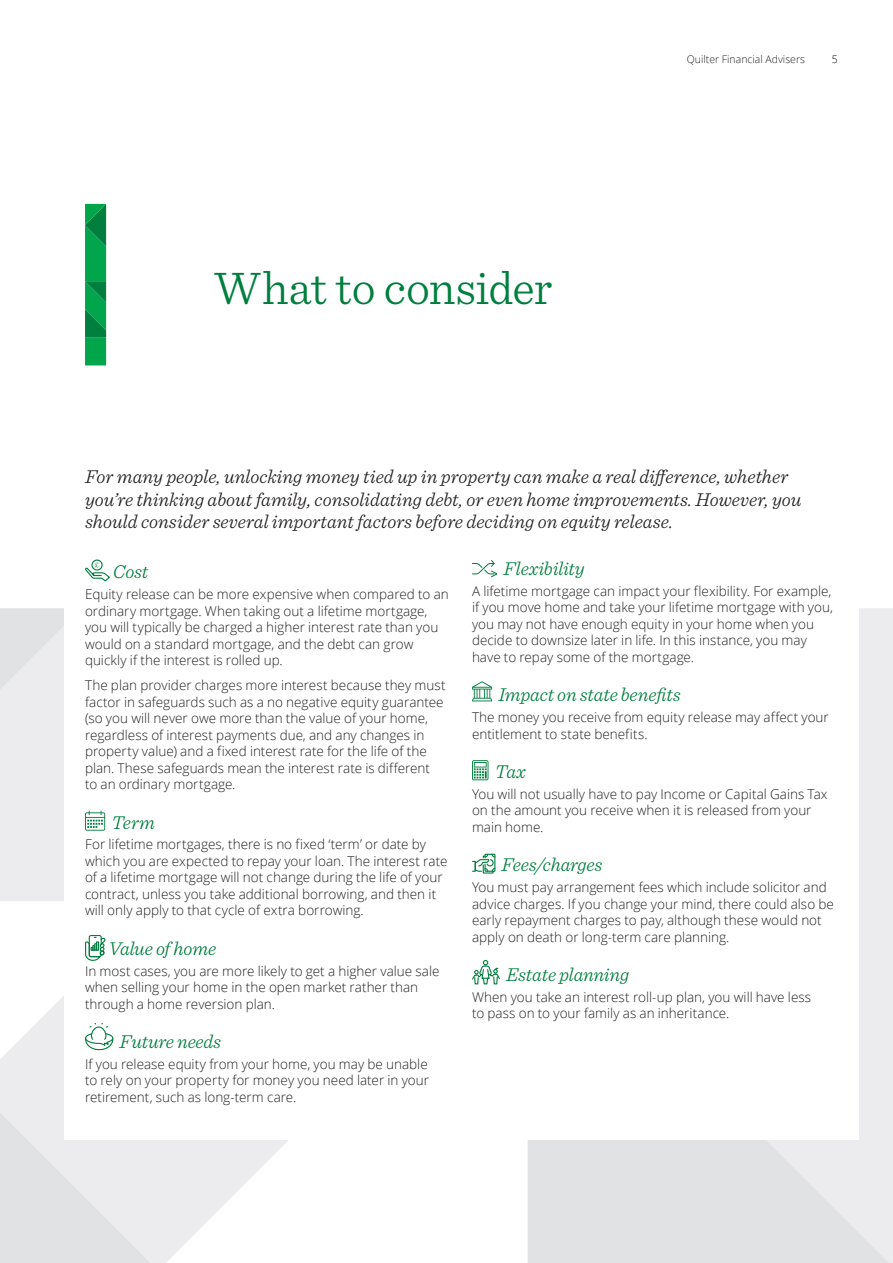
<style>
.page{position:relative;width:893px;height:1263px;background:#fff}
.page>*{position:absolute;margin:0;border:0;box-sizing:border-box;transform-origin:0 0}
.t1{font:300 48px "Sentinel";letter-spacing:-.01em;color:#007e3e}
.t2{font:italic 300 19.5px/22.5px "Sentinel";color:#231f20}
.t3{font:italic 300 19.5px "Sentinel";letter-spacing:-.01em;color:#007e3e}
.t4{font:300 13.5px/16.5px "Open Sans";color:#231f20}
.t5{font:300 10.5px "Open Sans";color:#231f20}
.t6{font:300 10.5px "Open Sans";color:#000}
</style>
<div class="page">
<div style="left:859px;top:608px;width:34px;height:293px;background:#ececee"></div>
<svg style="left:0;top:996px;width:288px;height:267px;fill:#ececee"></svg>
<div style="left:0;top:690px;width:64px;height:211px;background:#ececee"></div>
<svg style="left:0;top:608px;width:64px;height:82px;background:#e5e6e7"></svg>
<svg style="left:528px;top:901px;width:361px;height:362px;background:#e4e4e6"></svg>
<svg style="left:0;top:1112px;width:151px;height:151px;background:#e5e6e8"></svg>
<div style="left:64px;top:597px;width:795px;height:543px;background:#fff"></div>
<svg style="left:85px;top:204px;width:21px;height:161px;background:#029949"></svg>
<svg style="left:85px;top:559px;width:25px;height:23px"></svg>
<svg style="left:85px;top:810px;width:20px;height:21px"></svg>
<div style="left:89px;top:935px;width:13px;height:22px;border:1px solid #007e3e;border-radius:2px"></div>
<svg style="left:85px;top:936px;width:21px;height:25px"></svg>
<svg style="left:85px;top:1023px;width:29px;height:28px"></svg>
<svg style="left:472px;top:560px;width:26px;height:18px"></svg>
<svg style="left:472px;top:681px;width:20px;height:20px"></svg>
<svg style="left:472px;top:760px;width:16px;height:20px"></svg>
<svg style="left:474px;top:853px;width:22px;height:21px"></svg>
<svg style="left:472px;top:960px;width:28px;height:25px"></svg>
<h1 class="t1" style="left:214px;top:252px;width:340px">What to consider</h1>
<p class="t5" style="left:687px;top:52px;width:120px">Quilter Financial Advisers</p>
<p class="t6" style="left:832px;top:52px;width:7px">5</p>
<p class="t2" style="left:85px;top:464px;width:718px">For many people, unlocking money tied up in property can make a real difference, whether you’re thinking about family, consolidating debt, or even home improvements. However, you should consider several important factors before deciding on equity release.</p>
<h2 class="t3" style="left:113px;top:557px;width:37px">Cost</h2>
<p class="t4" style="left:85px;top:585px;width:365px">Equity release can be more expensive when compared to an ordinary mortgage. When taking out a lifetime mortgage, you will typically be charged a higher interest rate than you would on a standard mortgage, and the debt can grow quickly if the interest is rolled up.</p>
<p class="t4" style="left:85px;top:676px;width:362px">The plan provider charges more interest because they must factor in safeguards such as a no negative equity guarantee (so you will never owe more than the value of your home, regardless of interest payments due, and any changes in property value) and a fixed interest rate for the life of the plan. These safeguards mean the interest rate is different to an ordinary mortgage.</p>
<h2 class="t3" style="left:111px;top:807px;width:45px">Term</h2>
<p class="t4" style="left:85px;top:836px;width:364px">For lifetime mortgages, there is no fixed ‘term’ or date by which you are expected to repay your loan. The interest rate of a lifetime mortgage will not change during the life of your contract, unless you take additional borrowing, and then it will only apply to that cycle of extra borrowing.</p>
<h2 class="t3" style="left:108px;top:934px;width:109px">Value of home</h2>
<p class="t4" style="left:85px;top:962px;width:356px">In most cases, you are more likely to get a higher value sale when selling your home in the open market rather than through a home reversion plan.</p>
<h2 class="t3" style="left:120px;top:1027px;width:103px">Future needs</h2>
<p class="t4" style="left:85px;top:1055px;width:345px;text-align:justify">If you release equity from your home, you may be unable to rely on your property for money you need later in your retirement, such as long-term care.</p>
<h2 class="t3" style="left:503px;top:554px;width:83px">Flexibility</h2>
<p class="t4" style="left:472px;top:582px;width:362px">A lifetime mortgage can impact your flexibility. For example, if you move home and take your lifetime mortgage with you, you may not have enough equity in your home when you decide to downsize later in life. In this instance, you may have to repay some of the mortgage.</p>
<h2 class="t3" style="left:498px;top:680px;width:184px">Impact on state benefits</h2>
<p class="t4" style="left:472px;top:709px;width:358px">The money you receive from equity release may affect your entitlement to state benefits.</p>
<h2 class="t3" style="left:495px;top:757px;width:33px">Tax</h2>
<p class="t4" style="left:472px;top:785px;width:357px">You will not usually have to pay Income or Capital Gains Tax on the amount you receive when it is released from your main home.</p>
<h2 class="t3" style="left:502px;top:850px;width:102px">Fees/charges</h2>
<p class="t4" style="left:472px;top:879px;width:363px">You must pay arrangement fees which include solicitor and advice charges. If you change your mind, there could also be early repayment charges to pay, although these would not apply on death or long-term care planning.</p>
<h2 class="t3" style="left:506px;top:960px;width:125px">Estate planning</h2>
<p class="t4" style="left:472px;top:988px;width:341px">When you take an interest roll-up plan, you will have less to pass on to your family as an inheritance.</p>
</div>
